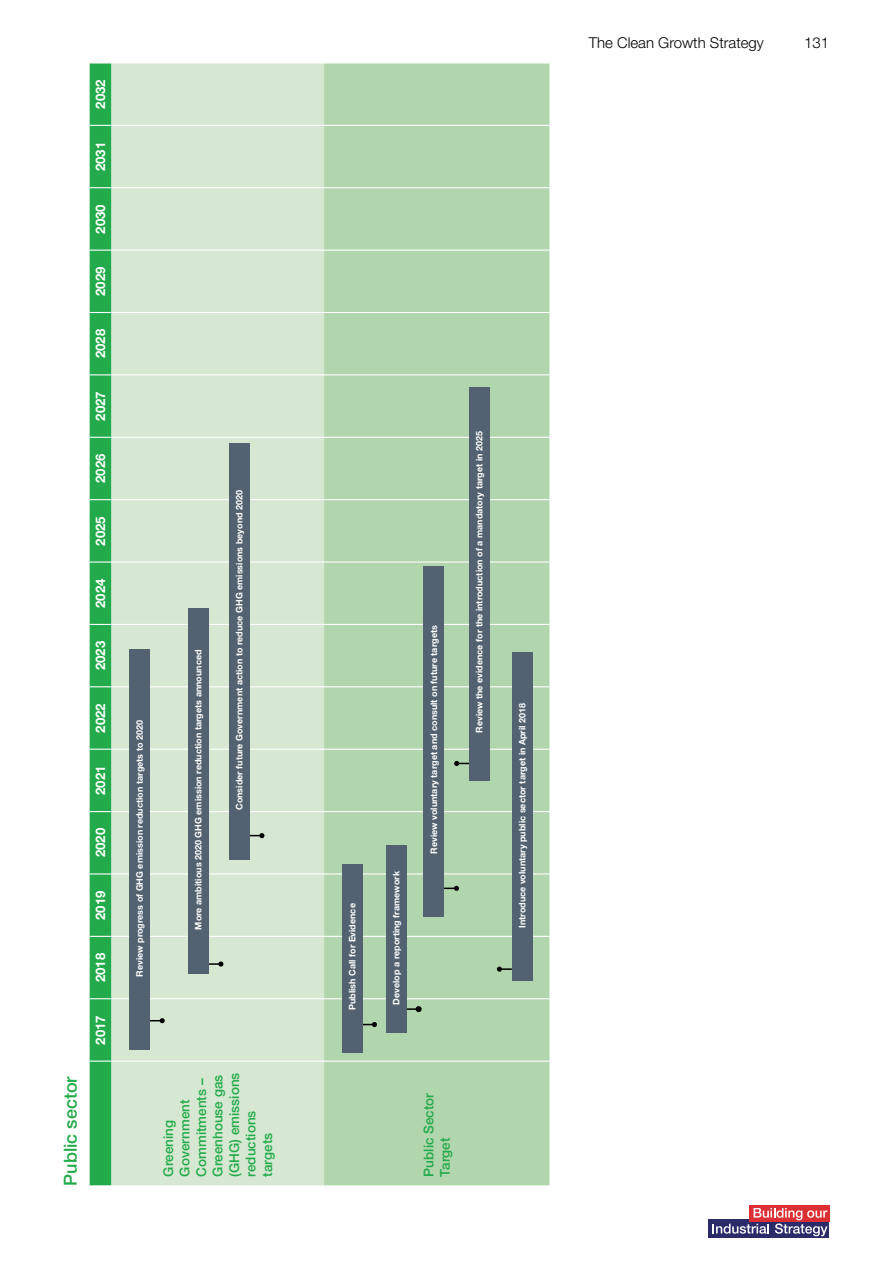
<style>
.page{position:relative;width:893px;height:1263px;background:#fff}
.page>*{position:absolute;margin:0;border:0;box-sizing:border-box;transform-origin:0 0}
.A_heading{font:500 18px "Helvetica Neue LT Std";color:#23aa4a}
.t1{font:300 15px "Helvetica Neue LT Std";color:#000}
.Body_copy{font:500 13.5px/16.5px "Helvetica Neue LT Std";color:#23aa4a}
.t2{font:700 13.2px "Helvetica Neue LT Std";color:#fff}
.t3{font:700 9px "Helvetica Neue LT Std";color:#fff}
</style>
<div class="page">
<div style="left:111px;top:64px;width:213px;height:1121px;background:#d6e8d2"></div>
<div style="left:324px;top:64px;width:225px;height:1121px;background:#b1d5ac"></div>
<div style="left:90px;top:64px;width:21px;height:1122px;background:#23aa4a"></div>
<hr style="left:111px;top:1060px;width:213px;height:2px;background:#fff">
<hr style="left:111px;top:998px;width:213px;height:1px;background:#fff">
<hr style="left:111px;top:936px;width:213px;height:1px;background:#fff">
<hr style="left:111px;top:873px;width:213px;height:1px;background:#fff">
<hr style="left:111px;top:811px;width:213px;height:1px;background:#fff">
<hr style="left:111px;top:749px;width:213px;height:1px;background:#fff">
<hr style="left:111px;top:686px;width:213px;height:1px;background:#fff">
<hr style="left:111px;top:624px;width:213px;height:1px;background:#fff">
<hr style="left:111px;top:561px;width:213px;height:2px;background:#fff">
<hr style="left:111px;top:499px;width:213px;height:1px;background:#fff">
<hr style="left:111px;top:437px;width:213px;height:1px;background:#fff">
<hr style="left:111px;top:374px;width:213px;height:1px;background:#fff">
<hr style="left:111px;top:312px;width:213px;height:1px;background:#fff">
<hr style="left:111px;top:250px;width:213px;height:1px;background:#fff">
<hr style="left:111px;top:187px;width:213px;height:1px;background:#fff">
<hr style="left:111px;top:125px;width:213px;height:1px;background:#fff">
<hr style="left:324px;top:1060px;width:225px;height:2px;background:#fff">
<hr style="left:324px;top:998px;width:225px;height:1px;background:#fff">
<hr style="left:324px;top:936px;width:225px;height:1px;background:#fff">
<hr style="left:324px;top:873px;width:225px;height:1px;background:#fff">
<hr style="left:324px;top:811px;width:225px;height:1px;background:#fff">
<hr style="left:324px;top:749px;width:225px;height:1px;background:#fff">
<hr style="left:324px;top:686px;width:225px;height:1px;background:#fff">
<hr style="left:324px;top:624px;width:225px;height:1px;background:#fff">
<hr style="left:324px;top:561px;width:225px;height:2px;background:#fff">
<hr style="left:324px;top:499px;width:225px;height:1px;background:#fff">
<hr style="left:324px;top:437px;width:225px;height:1px;background:#fff">
<hr style="left:324px;top:374px;width:225px;height:1px;background:#fff">
<hr style="left:324px;top:312px;width:225px;height:1px;background:#fff">
<hr style="left:324px;top:250px;width:225px;height:1px;background:#fff">
<hr style="left:324px;top:187px;width:225px;height:1px;background:#fff">
<hr style="left:324px;top:125px;width:225px;height:1px;background:#fff">
<div style="left:709px;top:1218px;width:120px;height:19px;background:#2c2b69"></div>
<div style="left:749px;top:1205px;width:80px;height:17px;background:#dc2f34"></div>
<svg style="left:712px;top:1208px;width:115px;height:28px"></svg>
<svg style="left:150px;top:1018px;width:15px;height:5px"></svg>
<svg style="left:208px;top:961px;width:15px;height:5px"></svg>
<svg style="left:249px;top:833px;width:15px;height:5px"></svg>
<svg style="left:497px;top:966px;width:15px;height:6px"></svg>
<div style="left:129px;top:650px;width:21px;height:400px;background:#536270"></div>
<div style="left:188px;top:608px;width:20px;height:366px;background:#536270"></div>
<div style="left:229px;top:443px;width:20px;height:417px;background:#536270"></div>
<svg style="left:363px;top:1022px;width:14px;height:5px"></svg>
<div style="left:342px;top:864px;width:21px;height:188px;background:#536270"></div>
<svg style="left:407px;top:1006px;width:15px;height:6px"></svg>
<div style="left:386px;top:846px;width:21px;height:187px;background:#536270"></div>
<svg style="left:454px;top:761px;width:15px;height:5px"></svg>
<div style="left:469px;top:387px;width:21px;height:393px;background:#536270"></div>
<div style="left:512px;top:653px;width:20px;height:328px;background:#536270"></div>
<div style="left:423px;top:566px;width:21px;height:350px;background:#536270"></div>
<svg style="left:444px;top:886px;width:15px;height:5px"></svg>
<p class="A_heading" style="left:60px;top:1186px;width:111px;rotate:-90deg">Public sector</p>
<p class="t2" style="left:92px;top:109px;width:31px;rotate:-90deg">2032</p>
<p class="t2" style="left:92px;top:171px;width:31px;rotate:-90deg">2031</p>
<p class="t2" style="left:92px;top:234px;width:31px;rotate:-90deg">2030</p>
<p class="t2" style="left:92px;top:296px;width:31px;rotate:-90deg">2029</p>
<p class="t2" style="left:92px;top:358px;width:31px;rotate:-90deg">2028</p>
<p class="t2" style="left:92px;top:421px;width:31px;rotate:-90deg">2027</p>
<p class="t2" style="left:92px;top:483px;width:31px;rotate:-90deg">2026</p>
<p class="t2" style="left:92px;top:545px;width:31px;rotate:-90deg">2025</p>
<p class="t2" style="left:92px;top:608px;width:31px;rotate:-90deg">2024</p>
<p class="t2" style="left:92px;top:670px;width:31px;rotate:-90deg">2023</p>
<p class="t2" style="left:92px;top:733px;width:31px;rotate:-90deg">2022</p>
<p class="t2" style="left:92px;top:795px;width:31px;rotate:-90deg">2021</p>
<p class="t2" style="left:92px;top:857px;width:31px;rotate:-90deg">2020</p>
<p class="t2" style="left:92px;top:920px;width:31px;rotate:-90deg">2019</p>
<p class="t2" style="left:92px;top:982px;width:31px;rotate:-90deg">2018</p>
<p class="t2" style="left:92px;top:1044px;width:31px;rotate:-90deg">2017</p>
<p class="t3" style="left:134px;top:976px;width:258px;rotate:-90deg">Review progress of GHG emission reduction targets to 2020</p>
<p class="t3" style="left:193px;top:930px;width:281px;rotate:-90deg">More ambitious 2020 GHG emission reduction targets announced</p>
<p class="t3" style="left:234px;top:810px;width:322px;rotate:-90deg">Consider future Government action to reduce GHG emissions beyond 2020</p>
<p class="Body_copy" style="left:160px;top:1176px;width:106px;rotate:-90deg">Greening<br>Government<br>Commitments –<br>Greenhouse gas (GHG) emissions reductions targets</p>
<h2 class="t1" style="left:589px;top:33px;width:177px">The Clean Growth Strategy</h2>
<h2 class="t1" style="left:804px;top:33px;width:27px">131</h2>
<p class="t3" style="left:347px;top:1010px;width:108px;rotate:-90deg">Publish Call for Evidence</p>
<p class="t3" style="left:391px;top:1004px;width:135px;rotate:-90deg">Develop a reporting framework</p>
<p class="t3" style="left:428px;top:854px;width:230px;rotate:-90deg">Review voluntary target and consult on future targets</p>
<p class="t3" style="left:474px;top:733px;width:303px;rotate:-90deg">Review the evidence for the introduction of a mandatory target in 2025</p>
<p class="t3" style="left:517px;top:928px;width:226px;rotate:-90deg">Introduce voluntary public sector target in April 2018</p>
<p class="Body_copy" style="left:420px;top:1176px;width:85px;rotate:-90deg">Public Sector<br>Target</p>
</div>
